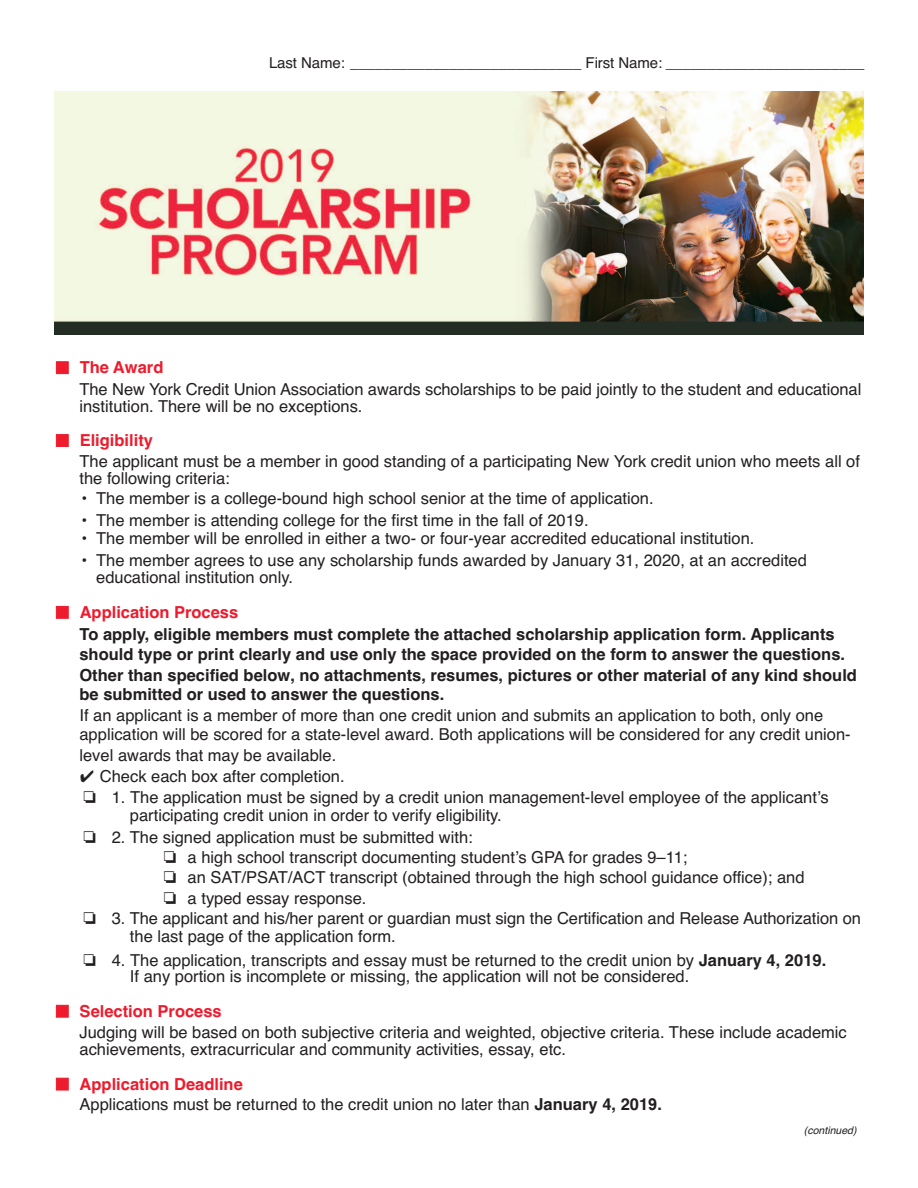
<style>
.page{position:relative;width:918px;height:1188px;background:#fff}
.page>*{position:absolute;margin:0;border:0;box-sizing:border-box;transform-origin:0 0}
.t1{font:16.5px/21.3px "Helvetica";color:#231f20}
.t2{font:700 16.5px/20.4px "Helvetica";color:#231f20}
.t3{font:15px "Helvetica";letter-spacing:-.005em;color:#231f20}
.t4{font:italic 10.5px "Helvetica";color:#231f20}
.s1{font-family:"MS Gothic";color:#ee1b2d}
.s2{font-weight:700;color:#ee1b2d}
.s3{font-family:"MS Gothic";font-weight:400;color:#ee1b2d}
.s4{color:#ee1b2d}
.s5{font-family:"MS Gothic"}
.s6{font-weight:700}
.s7{font-family:"Arial";font-weight:700}
</style>
<div class="page">
<img style="left:55px;top:91px;width:808px;height:243px">
<p class="t3" style="left:269px;top:57px;width:597px">Last Name: ____________________________ First Name: ________________________</p>
<p class="t1" style="left:79px;top:358px;width:783px;text-indent:-25px"><span class="s1">■</span> <span class="s2">The Award<br></span>The New York Credit Union Association awards scholarships to be paid jointly to the student and educational</p>
<p class="t1" style="left:79px;top:397px;width:285px">institution. There will be no exceptions.</p>
<p class="t1" style="left:79px;top:431px;width:782px;text-indent:-25px"><span class="s1">■</span> <span class="s2">Eligibility<br></span>The applicant must be a member in good standing of a participating New York credit union who meets all of</p>
<p class="t1" style="left:79px;top:470px;width:152px">the following criteria:</p>
<p class="t1" style="left:81px;top:489px;width:574px">• The member is a college-bound high school senior at the time of application.</p>
<p class="t1" style="left:81px;top:511px;width:509px">• The member is attending college for the first time in the fall of 2019.</p>
<p class="t1" style="left:81px;top:529px;width:675px">• The member will be enrolled in either a two- or four-year accredited educational institution.</p>
<p class="t1" style="left:96px;top:553px;width:712px;line-height:17.7px;text-indent:-15px">• The member agrees to use any scholarship funds awarded by January 31, 2020, at an accredited educational institution only.</p>
<p class="t2" style="left:79px;top:604px;width:779px;text-indent:-25px"><span class="s3">■</span> <span class="s4">Application Process<br></span>To apply, eligible members must complete the attached scholarship application form. Applicants should type or print clearly and use only the space provided on the form to answer the questions.<br>Other than specified below, no attachments, resumes, pictures or other material of any kind should be submitted or used to answer the questions.</p>
<p class="t1" style="left:79px;top:708px;width:773px;line-height:18.9px">If an applicant is a member of more than one credit union and submits an application to both, only one application will be scored for a state-level award. Both applications will be considered for any credit union-</p>
<p class="t1" style="left:79px;top:746px;width:258px">level awards that may be available.</p>
<p class="t1" style="left:79px;top:768px;width:751px;line-height:20.2px"><span class="s5">✔</span> Check each box after completion.<br><span class="s5">❏</span> 1. The application must be signed by a credit union management-level employee of the applicant’s</p>
<p class="t1" style="left:130px;top:806px;width:373px">participating credit union in order to verify eligibility.</p>
<p class="t1" style="left:81px;top:828px;width:393px"><span class="s5">❏</span> 2. The signed application must be submitted with:</p>
<p class="t1" style="left:162px;top:848px;width:527px"><span class="s5">❏</span> a high school transcript documenting student’s GPA for grades 9–11;</p>
<p class="t1" style="left:162px;top:868px;width:644px"><span class="s5">❏</span> an SAT/PSAT/ACT transcript (obtained through the high school guidance office); and</p>
<p class="t1" style="left:162px;top:889px;width:206px"><span class="s5">❏</span> a typed essay response.</p>
<p class="t1" style="left:81px;top:909px;width:781px"><span class="s5">❏</span> 3. The applicant and his/her parent or guardian must sign the Certification and Release Authorization on</p>
<p class="t1" style="left:81px;top:926px;width:746px;line-height:23.7px;text-indent:48px">the last page of the application form.<br><span class="s5">❏</span> 4. The application, transcripts and essay must be returned to the credit union by <span class="s6">January 4, 2019.</span></p>
<p class="t1" style="left:130px;top:967px;width:561px">If any portion is incomplete or missing, the application will not be considered.</p>
<p class="t1" style="left:79px;top:1002px;width:769px;text-indent:-26px"><span class="s1">■</span> <span class="s2">Selection Process<br></span>Judging will be based on both subjective criteria and weighted, objective criteria. These include academic</p>
<p class="t1" style="left:79px;top:1040px;width:488px">achievements, extracurricular and community activities, essay, etc.</p>
<p class="t1" style="left:79px;top:1075px;width:584px;line-height:20.7px;text-indent:-26px"><span class="s1">■</span> <span class="s2">Application Deadline<br></span>Applications must be returned to the credit union no later than <span class="s6">January 4, 201</span><span class="s7">9</span><span class="s6">.</span></p>
<p class="t4" style="left:804px;top:1126px;width:54px">(continued)</p>
</div>
